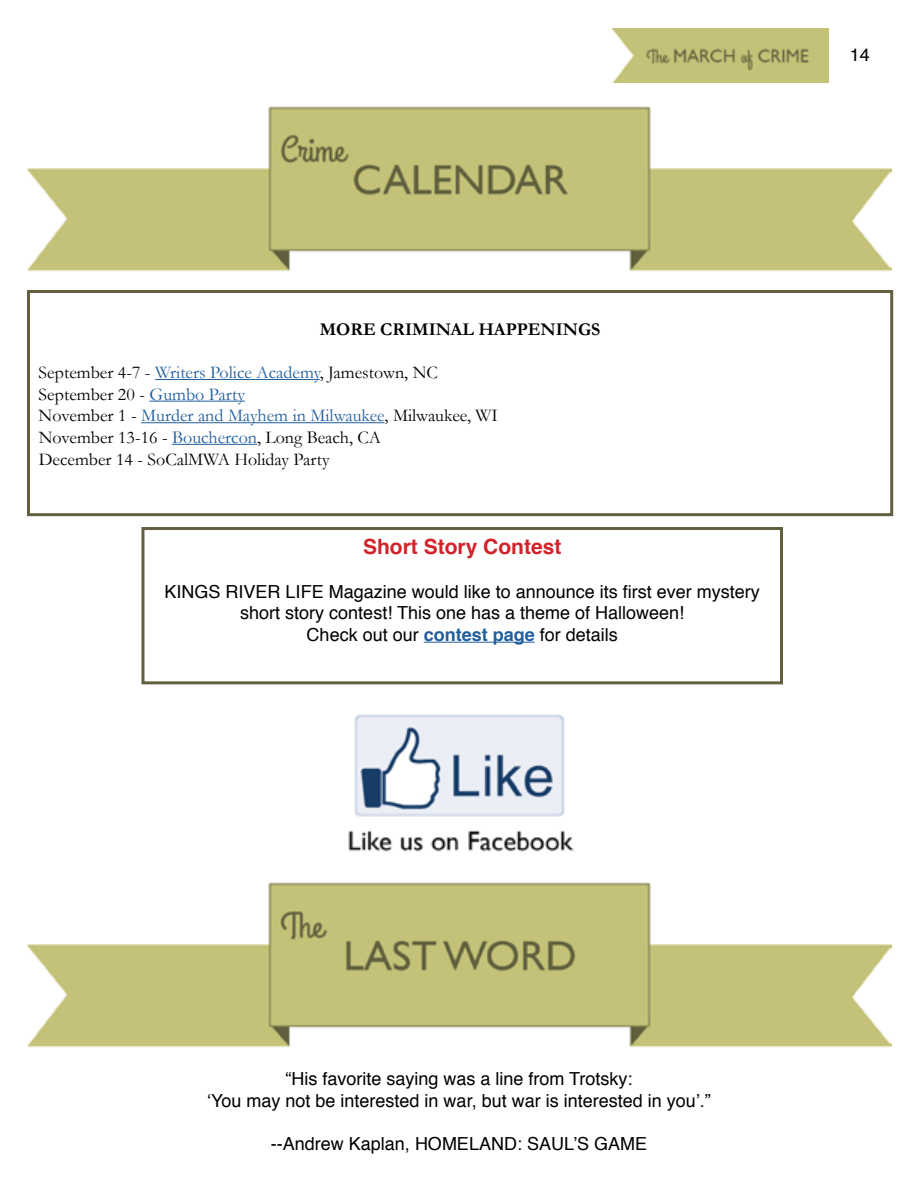
<style>
.page{position:relative;width:918px;height:1188px;background:#fff}
.page>*{position:absolute;margin:0;border:0;box-sizing:border-box;transform-origin:0 0}
.t1{font:700 21px "Helvetica";color:#d2232a}
.t2{font:18px/21.6px "Helvetica";color:#000;text-align:center}
.t3{font:18px/21.6px "Garamond";color:#000}
.t4{font:700 18px "Garamond";color:#000}
.s1{color:#215e9e}
.s2{font-weight:700;color:#215e9e}
</style>
<div class="page">
<img style="left:612px;top:29px;width:216px;height:54px">
<img style="left:27px;top:106px;width:864px;height:166px">
<hr style="left:155px;top:379px;width:165px;height:1px;background:#215e9e">
<hr style="left:149px;top:401px;width:96px;height:1px;background:#215e9e">
<hr style="left:141px;top:422px;width:244px;height:1px;background:#215e9e">
<hr style="left:172px;top:444px;width:85px;height:1px;background:#215e9e">
<div style="left:27px;top:290px;width:866px;height:226px;border:3px solid #62603e"></div>
<img style="left:27px;top:882px;width:864px;height:166px">
<img style="left:348px;top:714px;width:226px;height:138px">
<hr style="left:424px;top:642px;width:111px;height:1px;background:#215e9e">
<div style="left:141px;top:527px;width:642px;height:157px;border:3px solid #62603e"></div>
<p class="t2" style="left:850px;top:44px;width:22px">14</p>
<p class="t4" style="left:320px;top:319px;width:282px">MORE CRIMINAL HAPPENINGS</p>
<p class="t3" style="left:39px;top:362px;width:461px">September 4-7 - <span class="s1">Writers Police Academy</span>, Jamestown, NC September 20 - <span class="s1">Gumbo Party<br></span>November 1 - <span class="s1">Murder and Mayhem in Milwaukee</span>, Milwaukee, WI November 13-16 - <span class="s1">Bouchercon</span>, Long Beach, CA<br>December 14 - SoCalMWA Holiday Party</p>
<p class="t1" style="left:363px;top:530px;width:200px">Short Story Contest</p>
<p class="t2" style="left:165px;top:581px;width:597px">KINGS RIVER LIFE Magazine would like to announce its first ever mystery short story contest! This one has a theme of Halloween!<br>Check out our <span class="s2">contest page</span> for details</p>
<p class="t2" style="left:207px;top:1069px;width:505px">“His favorite saying was a line from Trotsky:<br>‘You may not be interested in war, but war is interested in you’.”</p>
<p class="t2" style="left:271px;top:1134px;width:378px">--Andrew Kaplan, HOMELAND: SAUL’S GAME</p>
</div>
